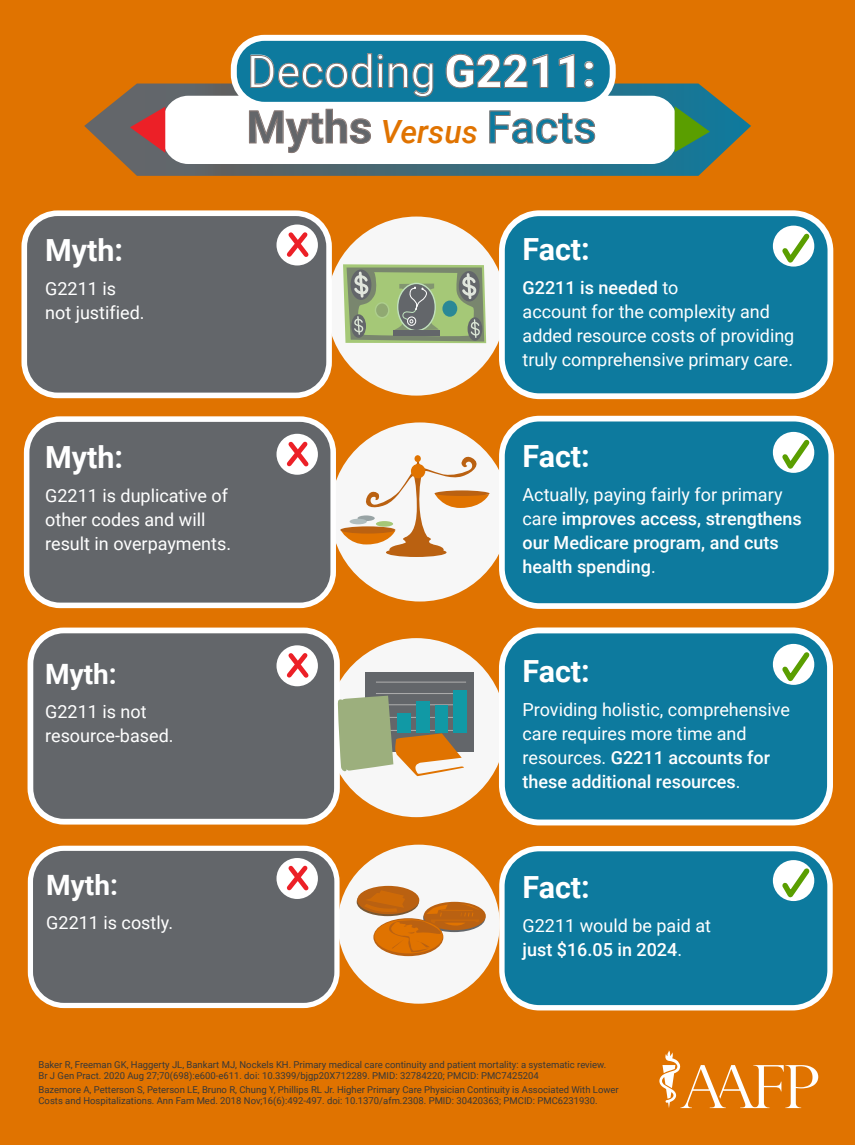
<style>
.page{position:relative;width:855px;height:1145px;background:#e07300}
.page>*{position:absolute;margin:0;border:0;box-sizing:border-box;transform-origin:0 0}
.t1{font:45px "Roboto";color:#fff}
.t2{font:italic 500 32px "Roboto";color:#e07300}
.t3{font:700 30.5px "Roboto";color:#fff}
.t4{font:700 28px "Roboto";color:#fff}
.t5{font:18px/24px "Roboto";color:#fff}
.t6{font:500 18px/24px "Roboto";color:#fff}
.t7{font:9.5px/11px "Roboto";color:#383838}
.s1{font-weight:900;font-size:46px}
.s2{font-weight:900;font-size:46.5px}
.s3{font-weight:700;font-style:normal;font-size:45px;color:#63666a}
.s4{font-style:normal;font-size:45px;color:#0d7a9e}
.s5{font-weight:500}
.s6{font-weight:400}
</style>
<div class="page">
<div style="left:330px;top:422px;width:179px;height:179px;background:#f7f7f7;border-radius:50%"></div>
<div style="left:327px;top:216px;width:179px;height:180px;background:#f7f7f7;border-radius:50%"></div>
<div style="left:327px;top:638px;width:179px;height:179px;background:#f7f7f7;border-radius:50%"></div>
<svg style="left:84px;top:84px;width:667px;height:92px"></svg>
<div style="left:163px;top:96px;width:514px;height:68px;background:#fff;border-radius:25px"></div>
<div style="left:27px;top:419px;width:306px;height:186px;background:#63666a;border-radius:33px"></div>
<div style="left:24px;top:416px;width:312px;height:192px;border:6px solid #fff;border-radius:33px"></div>
<div style="left:502px;top:419px;width:329px;height:187px;background:#0d7a9e;border-radius:38px"></div>
<div style="left:499px;top:416px;width:335px;height:193px;border:6px solid #fff;border-radius:38px"></div>
<div style="left:24px;top:213px;width:305px;height:182px;background:#63666a;border-radius:33px"></div>
<div style="left:21px;top:210px;width:311px;height:188px;border:6px solid #fff;border-radius:33px"></div>
<div style="left:502px;top:213px;width:328px;height:183px;background:#0d7a9e;border-radius:38px"></div>
<div style="left:499px;top:210px;width:334px;height:189px;border:6px solid #fff;border-radius:38px"></div>
<div style="left:30px;top:630px;width:307px;height:191px;background:#63666a;border-radius:33px"></div>
<div style="left:28px;top:627px;width:312px;height:197px;border:6px solid #fff;border-radius:33px"></div>
<div style="left:502px;top:630px;width:328px;height:192px;background:#0d7a9e;border-radius:38px"></div>
<div style="left:499px;top:627px;width:334px;height:198px;border:6px solid #fff;border-radius:38px"></div>
<div style="left:365px;top:672px;width:109px;height:80px;background:#63666a"></div>
<hr style="left:376px;top:693px;width:90px;height:1px;background:#adadad">
<hr style="left:376px;top:681px;width:90px;height:1px;background:#adadad">
<div style="left:453px;top:690px;width:14px;height:43px;background:#1199a5"></div>
<svg style="left:337px;top:695px;width:127px;height:81px"></svg>
<svg style="left:343px;top:264px;width:143px;height:79px;background:#92a67c"></svg>
<svg style="left:375px;top:303px;width:14px;height:15px"></svg>
<div style="left:375px;top:302px;width:14px;height:16px;border:1px solid #c1e1bd;border-radius:50%"></div>
<svg style="left:442px;top:300px;width:15px;height:17px"></svg>
<div style="left:340px;top:526px;width:55px;height:7px;background:#e0bea0;border-radius:50%"></div>
<svg style="left:386px;top:548px;width:61px;height:9px"></svg>
<div style="left:389px;top:543px;width:55px;height:13px;background:#ba6111;border-radius:50%"></div>
<svg style="left:341px;top:454px;width:149px;height:92px"></svg>
<div style="left:350px;top:519px;width:17px;height:5px;background:#b1bebf;border-radius:50%"></div>
<svg style="left:376px;top:521px;width:17px;height:6px"></svg>
<div style="left:411px;top:464px;width:14px;height:14px;background:#e07300;border-radius:50%"></div>
<div style="left:415px;top:455px;width:6px;height:7px;background:#e07300;border-radius:50%"></div>
<div style="left:234px;top:38px;width:379px;height:67px;background:#0d7a9e;border-radius:31px"></div>
<div style="left:231px;top:35px;width:385px;height:73px;border:6px solid #fff;border-radius:31px"></div>
<svg style="left:250px;top:53px;width:122px;height:35px"></svg>
<svg style="left:378px;top:55px;width:5px;height:33px"></svg>
<svg style="left:389px;top:63px;width:44px;height:34px"></svg>
<svg style="left:446px;top:54px;width:102px;height:34px"></svg>
<svg style="left:559px;top:55px;width:16px;height:33px"></svg>
<svg style="left:585px;top:62px;width:9px;height:26px"></svg>
<svg style="left:249px;top:109px;width:122px;height:44px"></svg>
<svg style="left:490px;top:111px;width:105px;height:33px"></svg>
<div style="left:277px;top:434px;width:41px;height:41px;background:#fff;border-radius:50%"></div>
<div style="left:277px;top:224px;width:41px;height:41px;background:#fff;border-radius:50%"></div>
<div style="left:277px;top:645px;width:41px;height:41px;background:#fff;border-radius:50%"></div>
<div style="left:773px;top:432px;width:41px;height:41px;background:#fff;border-radius:50%"></div>
<div style="left:773px;top:226px;width:41px;height:41px;background:#fff;border-radius:50%"></div>
<div style="left:773px;top:644px;width:41px;height:41px;background:#fff;border-radius:50%"></div>
<svg style="left:778px;top:229px;width:36px;height:38px"></svg>
<svg style="left:778px;top:435px;width:36px;height:38px"></svg>
<svg style="left:778px;top:647px;width:36px;height:38px"></svg>
<svg style="left:283px;top:437px;width:30px;height:34px"></svg>
<svg style="left:283px;top:228px;width:30px;height:33px"></svg>
<svg style="left:283px;top:649px;width:30px;height:33px"></svg>
<svg style="left:675px;top:106px;width:35px;height:46px;background:#378a4c"></svg>
<svg style="left:130px;top:107px;width:35px;height:46px;background:#a74348"></svg>
<svg style="left:659px;top:1050px;width:159px;height:58px"></svg>
<div style="left:338px;top:844px;width:162px;height:159px;background:#f7f7f7;border-radius:50%"></div>
<div style="left:30px;top:848px;width:307px;height:157px;background:#63666a;border-radius:33px"></div>
<div style="left:28px;top:845px;width:312px;height:163px;border:5px solid #fff;border-radius:33px"></div>
<div style="left:502px;top:848px;width:328px;height:160px;background:#0d7a9e;border-radius:38px"></div>
<div style="left:499px;top:846px;width:334px;height:164px;border:5px solid #fff;border-radius:38px"></div>
<div style="left:277px;top:858px;width:41px;height:41px;background:#fff;border-radius:50%"></div>
<div style="left:773px;top:860px;width:41px;height:41px;background:#fff;border-radius:50%"></div>
<svg style="left:778px;top:863px;width:36px;height:39px"></svg>
<svg style="left:283px;top:861px;width:30px;height:34px"></svg>
<svg style="left:357px;top:888px;width:62px;height:28px"></svg>
<div style="left:357px;top:886px;width:62px;height:28px;background:#ba6111;border-radius:50%"></div>
<div style="left:424px;top:902px;width:62px;height:28px;background:#ba6111;border-radius:50%"></div>
<svg style="left:373px;top:918px;width:70px;height:38px"></svg>
<svg style="left:364px;top:890px;width:117px;height:62px"></svg>
<h1 class="t1" style="left:247px;top:40px;width:351px">Decoding <span class="s1">G2211</span><span class="s2">:</span></h1>
<h2 class="t2" style="left:247px;top:109px;width:351px"><span class="s3">Myths</span> Versus <span class="s4">Facts</span></h2>
<h3 class="t3" style="left:45px;top:228px;width:79px">Myth:</h3>
<h3 class="t5" style="left:45px;top:276px;width:101px">G2211 is not justified.</h3>
<h3 class="t3" style="left:45px;top:435px;width:80px">Myth:</h3>
<h3 class="t5" style="left:45px;top:482px;width:187px">G2211 is duplicative of other codes and will result in overpayments.</h3>
<h3 class="t4" style="left:45px;top:654px;width:73px">Myth:</h3>
<h3 class="t5" style="left:45px;top:698px;width:130px">G2211 is not resource-based.</h3>
<h3 class="t3" style="left:523px;top:228px;width:69px">Fact:</h3>
<h3 class="t5" style="left:523px;top:275px;width:273px"><span class="s5">G2211 is needed</span> to<br>account for the complexity and added resource costs of providing truly comprehensive primary care.</h3>
<h3 class="t3" style="left:523px;top:434px;width:69px">Fact:</h3>
<h3 class="t6" style="left:523px;top:481px;width:281px"><span class="s6">Actually, paying fairly for primary care</span> improves access, strengthens our Medicare program, and cuts health spending<span class="s6">.</span></h3>
<h3 class="t3" style="left:523px;top:650px;width:69px">Fact:</h3>
<h3 class="t5" style="left:523px;top:697px;width:269px">Providing holistic, comprehensive care requires more time and resources. <span class="s5">G2211 accounts for these additional resources</span>.</h3>
<h3 class="t4" style="left:46px;top:866px;width:73px">Myth:</h3>
<h3 class="t5" style="left:46px;top:910px;width:128px">G2211 is costly.</h3>
<h3 class="t3" style="left:523px;top:866px;width:69px">Fact:</h3>
<h3 class="t5" style="left:523px;top:913px;width:190px">G2211 would be paid at <span class="s5">just $16.05 in 2024</span>.</h3>
<p class="t7" style="left:38px;top:1058px;width:569px">Baker R, Freeman GK, Haggerty JL, Bankart MJ, Nockels KH. Primary medical care continuity and patient mortality: a systematic review.<br>Br J Gen Pract. 2020 Aug 27;70(698):e600-e611. doi: 10.3399/bjgp20X712289. PMID: 32784220; PMCID: PMC7425204</p>
<p class="t7" style="left:38px;top:1083px;width:582px">Bazemore A, Petterson S, Peterson LE, Bruno R, Chung Y, Phillips RL Jr. Higher Primary Care Physician Continuity is Associated With Lower<br>Costs and Hospitalizations. Ann Fam Med. 2018 Nov;16(6):492-497. doi: 10.1370/afm.2308. PMID: 30420363; PMCID: PMC6231930.</p>
</div>
